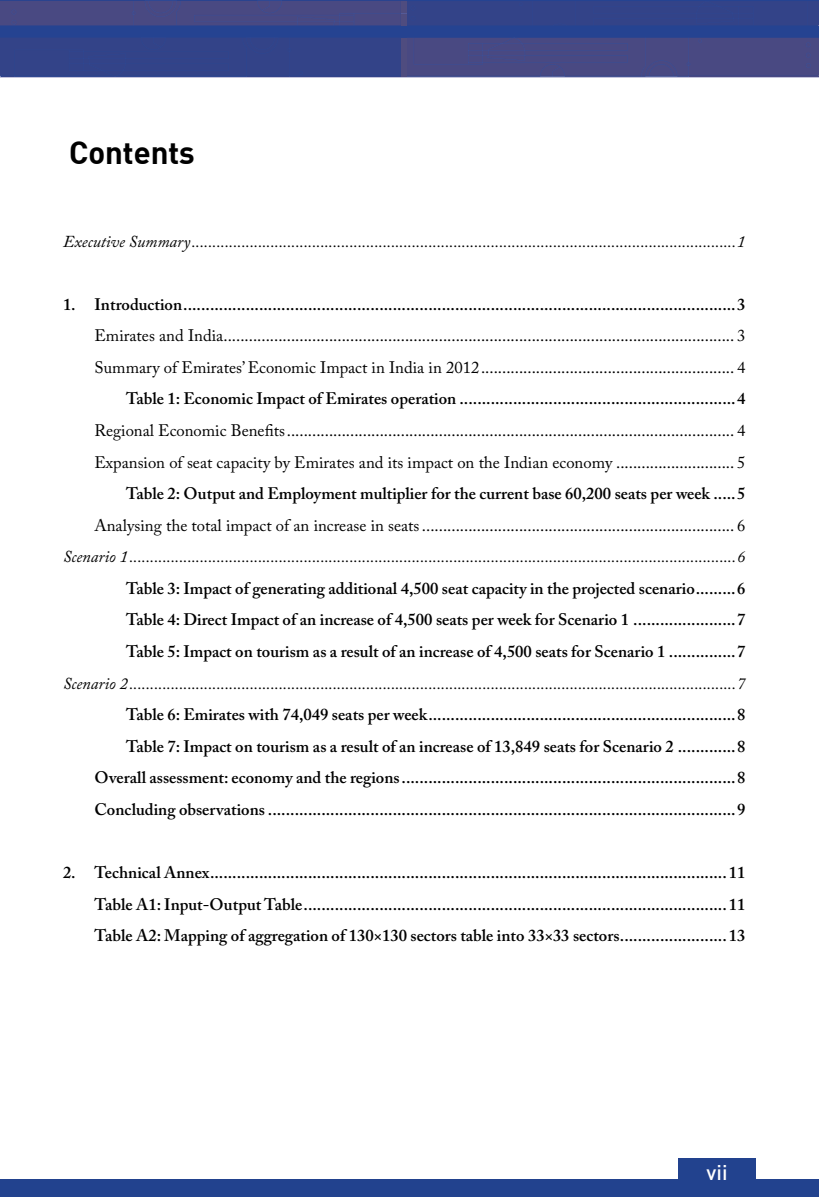
<style>
.page{position:relative;width:819px;height:1197px;background:#fff}
.page>*{position:absolute;margin:0;border:0;box-sizing:border-box;transform-origin:0 0}
.t1{font:700 31.5px "Sapient Sans";color:#000}
.t2{font:500 21px "DIN";color:#fff}
.t3{font:600 16.62px/31.5px "Adobe Caslon Pro";color:#000;text-align:justify}
.t4{font:16.62px/31.5px "Adobe Caslon Pro";color:#000}
.t5{font:italic 16.62px "Adobe Caslon Pro";color:#000}
</style>
<div class="page">
<svg style="left:0;top:0;width:819px;height:78px;background:#3b4788"></svg>
<div style="left:0;top:1180px;width:819px;height:17px;background:#22428e"></div>
<div style="left:678px;top:1158px;width:78px;height:33px;background:#22428e"></div>
<h1 class="t1" style="left:69px;top:132px;width:127px">Contents</h1>
<p class="t5" style="left:63px;top:231px;width:684px">Executive Summary...................................................................................................................................1</p>
<p class="t3" style="left:63px;top:288px;width:684px">1. Introduction............................................................................................................................3</p>
<p class="t4" style="left:95px;top:320px;width:653px">Emirates and India......................................................................................................................... 3<br>Summary of Emirates’ Economic Impact in India in 2012............................................................ 4</p>
<p class="t3" style="left:126px;top:383px;width:621px">Table 1: Economic Impact of Emirates operation ..............................................................4</p>
<p class="t4" style="left:95px;top:415px;width:653px">Regional Economic Benefits.......................................................................................................... 4<br>Expansion of seat capacity by Emirates and its impact on the Indian economy ............................ 5</p>
<p class="t3" style="left:126px;top:478px;width:621px">Table 2: Output and Employment multiplier for the current base 60,200 seats per week .....5</p>
<p class="t4" style="left:95px;top:509px;width:653px">Analysing the total impact of an increase in seats.......................................................................... 6</p>
<p class="t5" style="left:63px;top:547px;width:684px">Scenario 1..................................................................................................................................................6</p>
<p class="t3" style="left:126px;top:572px;width:621px">Table 3: Impact of generating additional 4,500 seat capacity in the projected scenario.........6<br>Table 4: Direct Impact of an increase of 4,500 seats per week for Scenario 1 .......................7<br>Table 5: Impact on tourism as a result of an increase of 4,500 seats for Scenario 1 ...............7</p>
<p class="t5" style="left:63px;top:673px;width:684px">Scenario 2..................................................................................................................................................7</p>
<p class="t3" style="left:95px;top:699px;width:653px;text-align:right">Table 6: Emirates with 74,049 seats per week.....................................................................8<br>Table 7: Impact on tourism as a result of an increase of 13,849 seats for Scenario 2 .............8<br>Overall assessment: economy and the regions...........................................................................8<br>Concluding observations .........................................................................................................9</p>
<p class="t3" style="left:95px;top:857px;width:653px;text-indent:-32px">2. Technical Annex....................................................................................................................11<br>Table A1: Input-Output Table...............................................................................................11<br>Table A2: Mapping of aggregation of 130×130 sectors table into 33×33 sectors........................13</p>
<p class="t2" style="left:707px;top:1159px;width:22px">vii</p>
</div>
